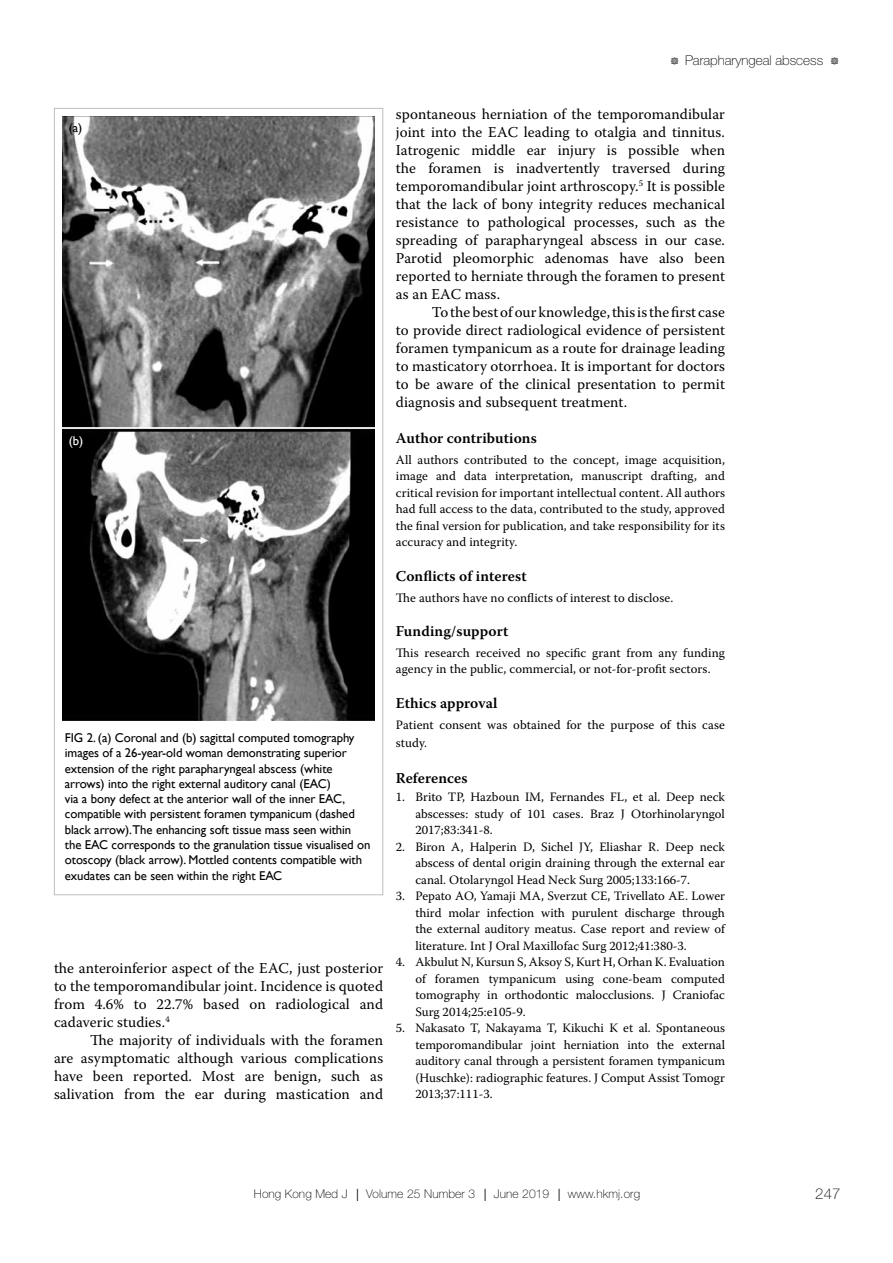
<style>
.page{position:relative;width:893px;height:1263px;background:#fff}
.page>*{position:absolute;margin:0;border:0;box-sizing:border-box;transform-origin:0 0}
.t1{font:15px/18px "Warnock Pro";letter-spacing:.005em;color:#000;text-align:justify}
.t2{font:600 15px "Warnock Pro";letter-spacing:.005em;color:#000}
.t3{font:100 15px "Helvetica Neue";color:#000}
.t4{font:100 13.5px "Helvetica Neue";color:#000}
.t5{font:12.75px/16.5px "Warnock Pro";color:#000;text-align:justify}
.t6{font:12.75px/15.3px "Gill Sans";letter-spacing:-.005em;color:#000}
.t7{font:12.75px "Gill Sans";color:#fff}
.t8{font:100 12px "Helvetica Neue";letter-spacing:.01em;color:#000}
.s1{font-family:"Type Embellishments One Let Plain";font-weight:400;font-size:12px}
</style>
<div class="page">
<img style="left:63px;top:117px;width:311px;height:603px">
<hr style="left:61px;top:427px;width:316px;height:1px;background:#fff">
<p class="t4" style="left:670px;top:53px;width:171px"><span class="s1">#</span> Parapharyngeal abscess <span class="s1">#</span></p>
<p class="t6" style="left:69px;top:120px;width:15px">(a)</p>
<p class="t7" style="left:69px;top:434px;width:16px">(b)</p>
<p class="t6" style="left:65px;top:730px;width:307px">FIG 2. (a) Coronal and (b) sagittal computed tomography images of a 26-year-old woman demonstrating superior extension of the right parapharyngeal abscess (white arrows) into the right external auditory canal (EAC)<br>via a bony defect at the anterior wall of the inner EAC, compatible with persistent foramen tympanicum (dashed black arrow).The enhancing soft tissue mass seen within the EAC corresponds to the granulation tissue visualised on otoscopy (black arrow). Mottled contents compatible with exudates can be seen within the right EAC</p>
<p class="t1" style="left:54px;top:959px;width:331px">the anteroinferior aspect of the EAC, just posterior to the temporomandibular joint. Incidence is quoted from 4.6% to 22.7% based on radiological and cadaveric studies.<sup>4</sup></p>
<p class="t1" style="left:54px;top:1031px;width:331px;text-indent:36px">The majority of individuals with the foramen are asymptomatic although various complications have been reported. Most are benign, such as salivation from the ear during mastication and</p>
<p class="t1" style="left:396px;top:105px;width:331px">spontaneous herniation of the temporomandibular joint into the EAC leading to otalgia and tinnitus.<br>Iatrogenic middle ear injury is possible when the foramen is inadvertently traversed during temporomandibular joint arthroscopy.<sup>5</sup> It is possible that the lack of bony integrity reduces mechanical resistance to pathological processes, such as the spreading of parapharyngeal abscess in our case.<br>Parotid pleomorphic adenomas have also been reported to herniate through the foramen to present as an EAC mass.</p>
<p class="t1" style="left:396px;top:303px;width:331px;text-indent:36px">To the best of our knowledge, this is the first case to provide direct radiological evidence of persistent foramen tympanicum as a route for drainage leading to masticatory otorrhoea. It is important for doctors to be aware of the clinical presentation to permit diagnosis and subsequent treatment.</p>
<p class="t2" style="left:396px;top:429px;width:142px">Author contributions</p>
<p class="t5" style="left:396px;top:451px;width:331px">All authors contributed to the concept, image acquisition, image and data interpretation, manuscript drafting, and critical revision for important intellectual content. All authors had full access to the data, contributed to the study, approved the final version for publication, and take responsibility for its accuracy and integrity.</p>
<p class="t2" style="left:396px;top:567px;width:132px">Conflicts of interest</p>
<p class="t5" style="left:396px;top:589px;width:279px">The authors have no conflicts of interest to disclose.</p>
<p class="t2" style="left:396px;top:622px;width:114px">Funding/support</p>
<p class="t5" style="left:396px;top:644px;width:331px">This research received no specific grant from any funding agency in the public, commercial, or not-for-profit sectors.</p>
<p class="t2" style="left:396px;top:694px;width:103px">Ethics approval</p>
<p class="t5" style="left:396px;top:715px;width:331px;line-height:18px">Patient consent was obtained for the purpose of this case study.</p>
<p class="t2" style="left:396px;top:769px;width:73px">References</p>
<p class="t5" style="left:415px;top:789px;width:311px;text-indent:-19px">1. Brito TP, Hazboun IM, Fernandes FL, et al. Deep neck abscesses: study of 101 cases. Braz J Otorhinolaryngol 2017;83:341-8.</p>
<p class="t5" style="left:415px;top:838px;width:311px;text-indent:-19px">2. Biron A, Halperin D, Sichel JY, Eliashar R. Deep neck abscess of dental origin draining through the external ear canal. Otolaryngol Head Neck Surg 2005;133:166-7.</p>
<p class="t5" style="left:415px;top:888px;width:311px;text-indent:-19px">3. Pepato AO, Yamaji MA, Sverzut CE, Trivellato AE. Lower third molar infection with purulent discharge through the external auditory meatus. Case report and review of literature. Int J Oral Maxillofac Surg 2012;41:380-3.</p>
<p class="t5" style="left:415px;top:953px;width:311px;text-indent:-19px">4. Akbulut N, Kursun S, Aksoy S, Kurt H, Orhan K. Evaluation of foramen tympanicum using cone-beam computed tomography in orthodontic malocclusions. J Craniofac Surg 2014;25:e105-9.</p>
<p class="t5" style="left:415px;top:1019px;width:311px;text-indent:-19px">5. Nakasato T, Nakayama T, Kikuchi K et al. Spontaneous temporomandibular joint herniation into the external auditory canal through a persistent foramen tympanicum (Huschke): radiographic features. J Comput Assist Tomogr 2013;37:111-3.</p>
<p class="t8" style="left:254px;top:1187px;width:388px">Hong Kong Med J ⎥ Volume 25 Number 3 ⎥ June 2019 ⎥ www.hkmj.org</p>
<p class="t3" style="left:815px;top:1186px;width:27px">247</p>
</div>
